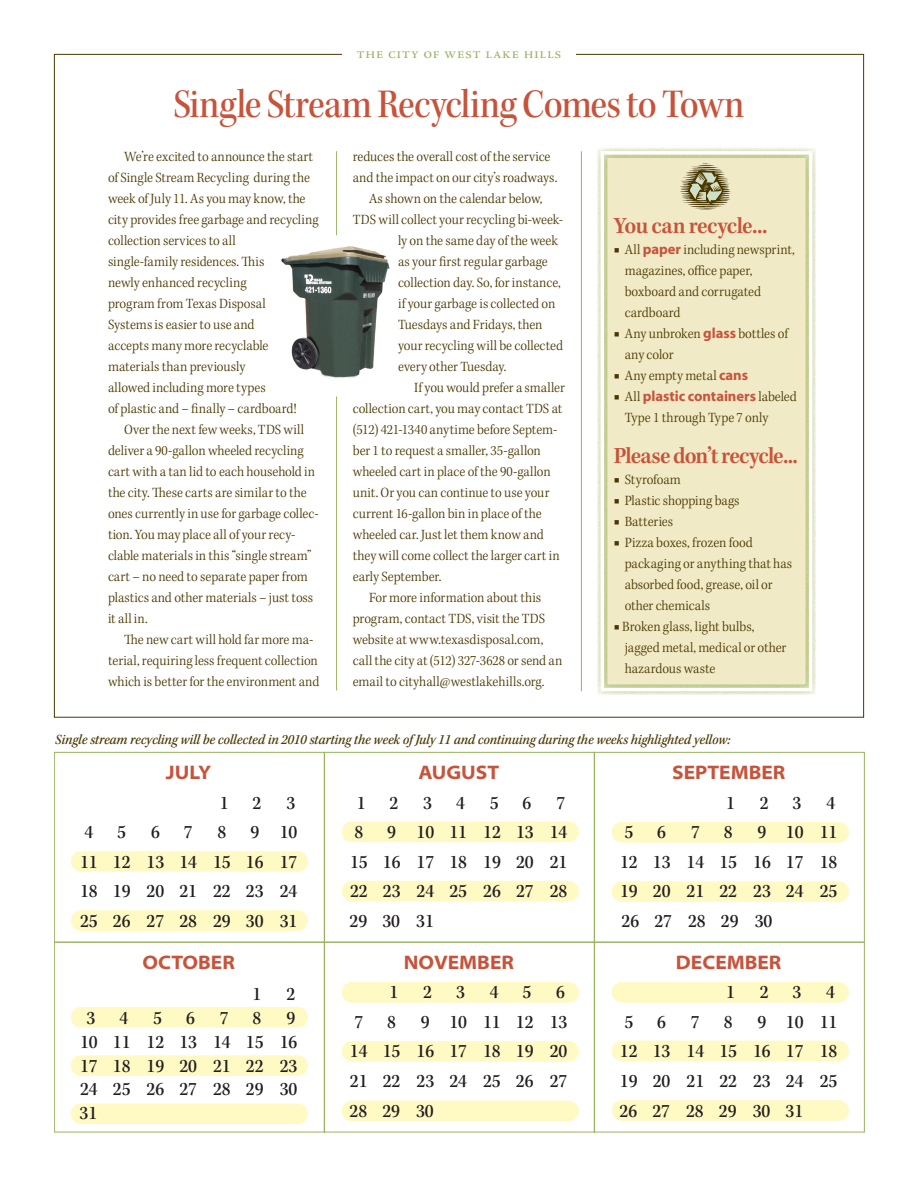
<style>
.page{position:relative;width:918px;height:1188px;background:#fff}
.page>*{position:absolute;margin:0;border:0;box-sizing:border-box;transform-origin:0 0}
.Copy_1_Lead_Paragrap{font:42px "Kepler Std Medium Scn Subh";letter-spacing:-.02em;color:#c7533b}
.HL_2{font:24px "Kepler Std Semibold Scn";letter-spacing:-.03em;color:#c7533b}
.t1{font:19.65px/29.5px "Kepler Std Medium Scn";color:#231f20;text-align:justify}
.t2{font:700 semi-expanded 19.65px/29.5px "Myriad Pro";color:#c7533b;text-align:center}
.t3{font:16.5px "Adobe Jenson Pro Subh";letter-spacing:.04em;color:#99b361}
.HL_1{font:14.7px/21px "Kepler Std Light Scn";color:#4a3800}
.Copy_1{font:14.7px/21px "Kepler Std Light Scn";color:#4a3800}
.t4{font:14.7px "Kepler Std Medium Scn It";letter-spacing:-.01em;color:#4a3800}
.s1{font-family:"Myriad";font-weight:700;color:#c7533b}
.s2{font-family:"Kepler Std Medium Scn";font-weight:400;font-stretch:normal;color:#231f20}
</style>
<div class="page">
<hr style="left:336px;top:151px;width:1px;height:84px;background:#99b361">
<hr style="left:336px;top:397px;width:1px;height:293px;background:#99b361">
<hr style="left:581px;top:151px;width:1px;height:540px;background:#99b361">
<svg style="left:54px;top:752px;width:811px;height:189px"></svg>
<svg style="left:54px;top:941px;width:811px;height:191px"></svg>
<svg style="left:597px;top:148px;width:219px;height:547px;background:#f1eac9"></svg>
<div style="left:604px;top:155px;width:205px;height:533px;border:3px solid #bfc988"></div>
<img style="left:281px;top:246px;width:109px;height:132px">
<svg style="left:680px;top:164px;width:51px;height:46px;background:#aea780"></svg>
<p class="t3" style="left:357px;top:43px;width:206px">THE CITY OF West Lake Hills</p>
<p class="Copy_1_Lead_Paragrap" style="left:173px;top:81px;width:573px">Single Stream Recycling Comes to Town</p>
<p class="HL_1" style="left:108px;top:147px;width:212px;text-indent:16px">We’re excited to announce the start of Single Stream Recycling during the week of July 11. As you may know, the city provides free garbage and recycling collection services to all<br>single-family residences. This<br>newly enhanced recycling<br>program from Texas Disposal<br>Systems is easier to use and<br>accepts many more recyclable materials than previously<br>allowed including more types<br>of plastic and – finally – cardboard!</p>
<p class="HL_1" style="left:108px;top:420px;width:212px;text-indent:16px">Over the next few weeks, TDS will deliver a 90-gallon wheeled recycling cart with a tan lid to each household in the city. These carts are similar to the ones currently in use for garbage collec&shy;tion. You may place all of your recy&shy;clable materials in this “single stream” cart – no need to separate paper from plastics and other materials – just toss it all in.</p>
<p class="HL_1" style="left:108px;top:630px;width:213px;text-indent:16px">The new cart will hold far more ma&shy;terial, requiring less frequent collection which is better for the environment and</p>
<p class="HL_1" style="left:353px;top:147px;width:206px">reduces the overall cost of the service and the impact on our city’s roadways.</p>
<p class="HL_1" style="left:369px;top:189px;width:175px">As shown on the calendar below,</p>
<p class="HL_1" style="left:353px;top:210px;width:212px">TDS will collect your recycling bi-week-</p>
<p class="HL_1" style="left:398px;top:231px;width:161px">ly on the same day of the week</p>
<p class="HL_1" style="left:398px;top:252px;width:151px">as your first regular garbage</p>
<p class="HL_1" style="left:398px;top:273px;width:164px">collection day. So, for instance,</p>
<p class="HL_1" style="left:398px;top:294px;width:159px">if your garbage is collected on</p>
<p class="HL_1" style="left:398px;top:315px;width:146px">Tuesdays and Fridays, then</p>
<p class="HL_1" style="left:398px;top:336px;width:167px">your recycling will be collected</p>
<p class="HL_1" style="left:398px;top:357px;width:110px">every other Tuesday.</p>
<p class="HL_1" style="left:353px;top:378px;width:214px;text-indent:61px">If you would prefer a smaller collection cart, you may contact TDS at (512) 421-1340 anytime before Septem&shy;ber 1 to request a smaller, 35-gallon wheeled cart in place of the 90-gallon unit. Or you can continue to use your current 16-gallon bin in place of the wheeled car. Just let them know and they will come collect the larger cart in early September.</p>
<p class="HL_1" style="left:353px;top:588px;width:211px;text-indent:16px">For more information about this program, contact TDS, visit the TDS website at www.texasdisposal.com, call the city at (512) 327-3628 or send an email to cityhall@westlakehills.org.</p>
<p class="HL_2" style="left:614px;top:212px;width:155px">You can recycle...</p>
<p class="Copy_1" style="left:625px;top:239px;width:172px;text-indent:-11px">■ All <span class="s1">paper</span> including newsprint, magazines, office paper, boxboard and corrugated cardboard</p>
<p class="Copy_1" style="left:625px;top:323px;width:165px;text-indent:-11px">■ Any unbroken <span class="s1">glass</span> bottles of any color</p>
<p class="Copy_1" style="left:614px;top:365px;width:136px">■ Any empty metal <span class="s1">cans</span></p>
<p class="Copy_1" style="left:625px;top:386px;width:174px;text-indent:-11px">■ All <span class="s1">plastic containers</span> labeled<br>Type 1 through Type 7 only</p>
<p class="HL_2" style="left:614px;top:442px;width:186px">Please don’t recycle...</p>
<p class="Copy_1" style="left:614px;top:469px;width:69px">■ Styrofoam</p>
<p class="Copy_1" style="left:614px;top:490px;width:127px">■ Plastic shopping bags</p>
<p class="Copy_1" style="left:614px;top:511px;width:61px">■ Batteries</p>
<p class="Copy_1" style="left:625px;top:532px;width:169px;text-indent:-11px">■ Pizza boxes, frozen food packaging or anything that has absorbed food, grease, oil or other chemicals</p>
<p class="Copy_1" style="left:625px;top:616px;width:163px;text-indent:-11px">■ Broken glass, light bulbs, jagged metal, medical or other hazardous waste</p>
<p class="t4" style="left:55px;top:731px;width:677px">Single stream recycling will be collected in 2010 starting the week of July 11 and continuing during the weeks highlighted yellow:</p>
<p class="t2" style="left:166px;top:758px;width:47px">JULY</p>
<p class="t1" style="left:220px;top:789px;width:43px">1 2</p>
<p class="t1" style="left:286px;top:789px;width:10px">3</p>
<p class="t1" style="left:84px;top:818px;width:43px">4 5</p>
<p class="t1" style="left:151px;top:818px;width:43px">6 7</p>
<p class="t1" style="left:80px;top:818px;width:219px;text-indent:138px">8 9 10<br>11 12 13 14 15 16 17<br>18 19 20 21 22 23 24<br>25 26 27 28 29 30 31</p>
<p class="t2" style="left:418px;top:758px;width:82px">AUGUST</p>
<p class="t1" style="left:357px;top:789px;width:43px">1 2</p>
<p class="t1" style="left:423px;top:789px;width:43px">3 4</p>
<p class="t1" style="left:490px;top:789px;width:43px">5 6</p>
<p class="t1" style="left:350px;top:789px;width:219px;text-indent:207px">7<br>8 9 10 11 12 13 14<br>15 16 17 18 19 20 21<br>22 23 24 25 26 27 28<br>29 30 31</p>
<p class="t2" style="left:672px;top:758px;width:115px">SEPTEMBER<br><span class="s2">1</span></p>
<p class="t1" style="left:760px;top:789px;width:43px">2 3</p>
<p class="t1" style="left:826px;top:789px;width:10px">4</p>
<p class="t1" style="left:624px;top:818px;width:43px">5 6</p>
<p class="t1" style="left:691px;top:818px;width:43px">7 8</p>
<p class="t1" style="left:620px;top:818px;width:219px;text-indent:138px">9 10 11<br>12 13 14 15 16 17 18<br>19 20 21 22 23 24 25<br>26 27 28 29 30</p>
<p class="t2" style="left:143px;top:948px;width:94px">OCTOBER</p>
<p class="t2" style="left:404px;top:948px;width:112px">NOVEMBER</p>
<p class="t1" style="left:253px;top:980px;width:10px">1</p>
<p class="t1" style="left:286px;top:980px;width:10px">2</p>
<p class="t1" style="left:87px;top:1004px;width:43px">3 4</p>
<p class="t1" style="left:153px;top:1004px;width:43px">5 6</p>
<p class="t1" style="left:220px;top:1004px;width:43px">7 8</p>
<p class="t1" style="left:80px;top:1007px;width:219px;line-height:23.9px;text-indent:207px">9<br>10 11 12 13 14 15 16<br>17 18 19 20 21 22 23<br>24 25 26 27 28 29 30<br>31</p>
<p class="t1" style="left:389px;top:979px;width:10px">1</p>
<p class="t1" style="left:423px;top:979px;width:43px">2 3</p>
<p class="t1" style="left:490px;top:979px;width:43px">4 5</p>
<p class="t1" style="left:556px;top:979px;width:10px">6</p>
<p class="t1" style="left:354px;top:1008px;width:43px">7 8</p>
<p class="t1" style="left:350px;top:1008px;width:219px;text-indent:71px">9 10 11 12 13<br>14 15 16 17 18 19 20<br>21 22 23 24 25 26 27<br>28 29 30</p>
<p class="t2" style="left:676px;top:948px;width:107px">DECEMBER<br><span class="s2">1</span></p>
<p class="t1" style="left:760px;top:979px;width:43px">2 3</p>
<p class="t1" style="left:826px;top:979px;width:10px">4</p>
<p class="t1" style="left:624px;top:1008px;width:43px">5 6</p>
<p class="t1" style="left:691px;top:1008px;width:43px">7 8</p>
<p class="t1" style="left:620px;top:1008px;width:219px;text-indent:138px">9 10 11<br>12 13 14 15 16 17 18<br>19 20 21 22 23 24 25<br>26 27 28 29 30 31</p>
</div>
